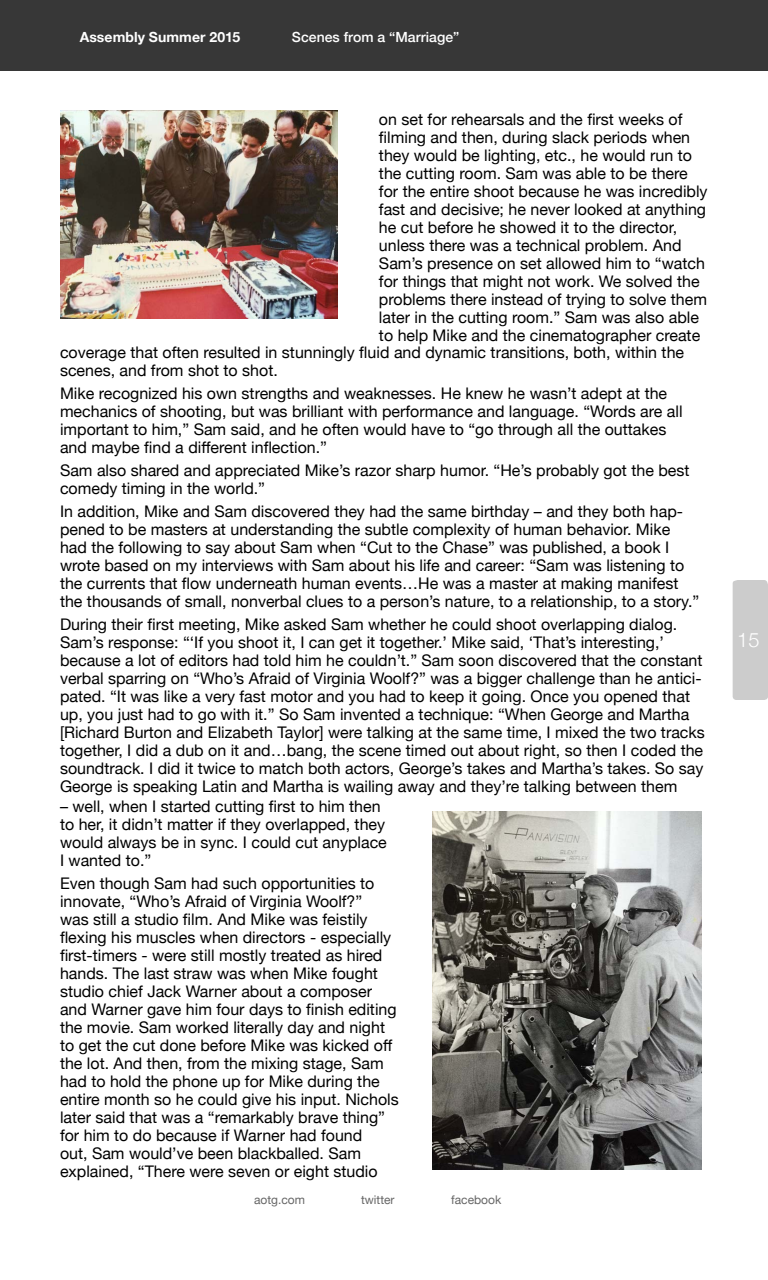
<style>
.page{position:relative;width:768px;height:1280px;background:#fff}
.page>*{position:absolute;margin:0;border:0;box-sizing:border-box;transform-origin:0 0}
.t1{font:300 20px "Helvetica Neue";color:#fff}
.t2{font:16px/18px "Helvetica Neue";color:#000}
.t3{font:500 14px "Helvetica Neue";letter-spacing:.005em;color:#fff}
.t4{font:700 14px "Helvetica Neue";letter-spacing:.005em;color:#fff}
.t5{font:12px "Helvetica Neue";color:#666}
</style>
<div class="page">
<img style="left:432px;top:811px;width:269px;height:359px">
<img style="left:60px;top:110px;width:277px;height:208px">
<div style="left:733px;top:580px;width:35px;height:120px;background:#ccc"></div>
<div style="left:0;top:0;width:768px;height:70px;background:#373737"></div>
<p class="t4" style="left:80px;top:26px;width:162px">Assembly Summer 2015</p>
<p class="t3" style="left:292px;top:26px;width:169px">Scenes from a “Marriage”</p>
<p class="t2" style="left:379px;top:111px;width:305px">on set for rehearsals and the first weeks of</p>
<p class="t2" style="left:379px;top:129px;width:313px">filming and then, during slack periods when</p>
<p class="t2" style="left:379px;top:147px;width:314px">they would be lighting, etc., he would run to</p>
<p class="t2" style="left:379px;top:165px;width:310px">the cutting room. Sam was able to be there</p>
<p class="t2" style="left:379px;top:183px;width:330px">for the entire shoot because he was incredibly</p>
<p class="t2" style="left:379px;top:201px;width:329px">fast and decisive; he never looked at anything</p>
<p class="t2" style="left:379px;top:219px;width:300px">he cut before he showed it to the director,</p>
<p class="t2" style="left:379px;top:237px;width:304px">unless there was a technical problem. And</p>
<p class="t2" style="left:379px;top:255px;width:327px">Sam’s presence on set allowed him to “watch</p>
<p class="t2" style="left:379px;top:273px;width:322px">for things that might not work. We solved the</p>
<p class="t2" style="left:379px;top:291px;width:330px">problems there instead of trying to solve them</p>
<p class="t2" style="left:379px;top:309px;width:322px">later in the cutting room.” Sam was also able</p>
<p class="t2" style="left:379px;top:327px;width:323px">to help Mike and the cinematographer create</p>
<p class="t2" style="left:60px;top:344px;width:626px">coverage that often resulted in stunningly fluid and dynamic transitions, both, within the</p>
<p class="t2" style="left:60px;top:362px;width:219px">scenes, and from shot to shot.</p>
<p class="t2" style="left:60px;top:385px;width:624px">Mike recognized his own strengths and weaknesses. He knew he wasn’t adept at the mechanics of shooting, but was brilliant with performance and language. “Words are all important to him,” Sam said, and he often would have to “go through all the outtakes and maybe find a different inflection.”</p>
<p class="t2" style="left:60px;top:462px;width:631px">Sam also shared and appreciated Mike’s razor sharp humor. “He’s probably got the best comedy timing in the world.”</p>
<p class="t2" style="left:60px;top:503px;width:641px">In addition, Mike and Sam discovered they had the same birthday – and they both hap&shy;pened to be masters at understanding the subtle complexity of human behavior. Mike had the following to say about Sam when “Cut to the Chase” was published, a book I wrote based on my interviews with Sam about his life and career: “Sam was listening to the currents that flow underneath human events…He was a master at making manifest the thousands of small, nonverbal clues to a person’s nature, to a relationship, to a story.”</p>
<p class="t2" style="left:60px;top:616px;width:646px">During their first meeting, Mike asked Sam whether he could shoot overlapping dialog.<br>Sam’s response: “‘If you shoot it, I can get it together.’ Mike said, ‘That’s interesting,’ because a lot of editors had told him he couldn’t.” Sam soon discovered that the constant verbal sparring on “Who’s Afraid of Virginia Woolf?” was a bigger challenge than he antici&shy;pated. “It was like a very fast motor and you had to keep it going. Once you opened that up, you just had to go with it.” So Sam invented a technique: “When George and Martha [Richard Burton and Elizabeth Taylor] were talking at the same time, I mixed the two tracks together, I did a dub on it and…bang, the scene timed out about right, so then I coded the soundtrack. I did it twice to match both actors, George’s takes and Martha’s takes. So say George is speaking Latin and Martha is wailing away and they’re talking between them</p>
<p class="t2" style="left:60px;top:798px;width:328px">– well, when I started cutting first to him then to her, it didn’t matter if they overlapped, they would always be in sync. I could cut anyplace I wanted to.”</p>
<p class="t2" style="left:60px;top:875px;width:340px">Even though Sam had such opportunities to innovate, “Who’s Afraid of Virginia Woolf?”<br>was still a studio film. And Mike was feistily flexing his muscles when directors - especially first-timers - were still mostly treated as hired hands. The last straw was when Mike fought studio chief Jack Warner about a composer and Warner gave him four days to finish editing the movie. Sam worked literally day and night to get the cut done before Mike was kicked off the lot. And then, from the mixing stage, Sam had to hold the phone up for Mike during the entire month so he could give his input. Nichols later said that was a “remarkably brave thing” for him to do because if Warner had found<br>out, Sam would’ve been blackballed. Sam explained, “There were seven or eight studio</p>
<p class="t5" style="left:254px;top:1192px;width:52px">aotg.com</p>
<p class="t5" style="left:361px;top:1192px;width:35px">twitter</p>
<p class="t5" style="left:451px;top:1192px;width:52px">facebook</p>
<p class="t1" style="left:737px;top:624px;width:24px">15</p>
</div>
